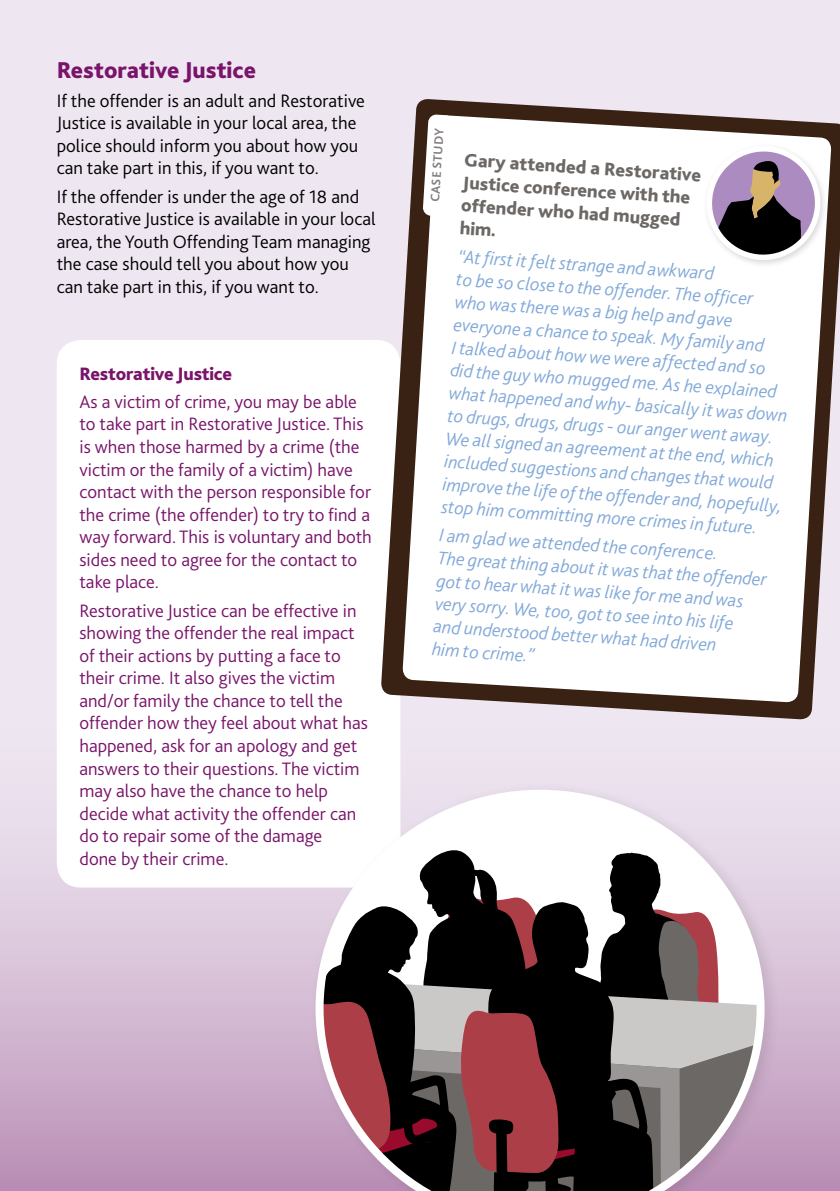
<style>
.page{position:relative;width:840px;height:1191px;background:#fff}
.page>*{position:absolute;margin:0;border:0;box-sizing:border-box;transform-origin:0 0}
.t1{font:800 24px "Bliss 2";color:#79146a}
.t2{font:italic 300 19px/22.8px "Bliss 2";color:#82a9da}
.t3{font:800 19px/23px "Bliss 2";color:#6c6865}
.t4{font:300 18.8px/22.6px "Bliss 2";color:#79146a}
.t5{font:300 18.8px/22.6px "Bliss 2";color:#000}
.t6{font:800 18.8px "Bliss 2";letter-spacing:-.01em;color:#79146a}
.t7{font:700 13px "Bliss 2";color:#827e7c}
</style>
<div class="page">
<div style="left:0;top:0;width:839px;height:1191px;background:#eee6f1"></div>
<div style="left:0;top:720px;width:839px;height:471px;background:linear-gradient(to bottom,#f4f1f8,#bd94b9)"></div>
<div style="left:57px;top:340px;width:343px;height:547px;background:#fff;border-radius:24px"></div>
<svg style="left:381px;top:99px;width:458px;height:621px"></svg>
<svg style="left:402px;top:115px;width:429px;height:588px;background:#ece9e8"></svg>
<svg style="left:422px;top:114px;width:31px;height:102px;background:#e4e1df"></svg>
<div style="left:701px;top:142px;width:126px;height:126px;background:#fff"></div>
<svg style="left:694px;top:134px;width:138px;height:131px"></svg>
<div style="left:308px;top:780px;width:473px;height:411px;background:#000;opacity:.1"></div>
<svg style="left:315px;top:789px;width:449px;height:402px;background:#907e83"></svg>
<p class="t1" style="left:57px;top:55px;width:201px">Restorative Justice</p>
<p class="t5" style="left:57px;top:89px;width:309px">If the offender is an adult and Restorative Justice is available in your local area, the police should inform you about how you can take part in this, if you want to.</p>
<p class="t5" style="left:57px;top:184px;width:320px">If the offender is under the age of 18 and Restorative Justice is available in your local area, the Youth Offending Team managing the case should tell you about how you can take part in this, if you want to.</p>
<p class="t6" style="left:79px;top:362px;width:154px">Restorative Justice</p>
<p class="t4" style="left:79px;top:390px;width:294px">As a victim of crime, you may be able to take part in Restorative Justice. This is when those harmed by a crime (the victim or the family of a victim) have contact with the person responsible for the crime (the offender) to try to find a way forward. This is voluntary and both sides need to agree for the contact to take place.</p>
<p class="t4" style="left:79px;top:598px;width:290px">Restorative Justice can be effective in showing the offender the real impact of their actions by putting a face to their crime. It also gives the victim and/or family the chance to tell the offender how they feel about what has happened, ask for an apology and get answers to their questions. The victim may also have the chance to help decide what activity the offender can do to repair some of the damage<br>done by their crime.</p>
<p class="t7" style="left:427px;top:202px;width:75px;rotate:-87deg">CASE STUDY</p>
<p class="t3" style="left:465px;top:147px;width:239px;rotate:4deg">Gary attended a Restorative<br>Justice conference with the offender who had mugged him.</p>
<p class="t2" style="left:458px;top:244px;width:342px;rotate:4deg">“At fi rst it felt strange and awkward<br>to be so close to the offender. The offi cer<br>who was there was a big help and gave everyone a chance to speak. My family and<br>I talked about how we were affected and so did the guy who mugged me. As he explained what happened and why- basically it was down to drugs, drugs, drugs - our anger went away.<br>We all signed an agreement at the end, which included suggestions and changes that would improve the life of the offender and, hopefully, stop him committing more crimes in future.</p>
<p class="t2" style="left:440px;top:522px;width:331px;rotate:4deg">I am glad we attended the conference.<br>The great thing about it was that the offender got to hear what it was like for me and was very sorry. We, too, got to see into his life and understood better what had driven<br>him to crime.”</p>
</div>
